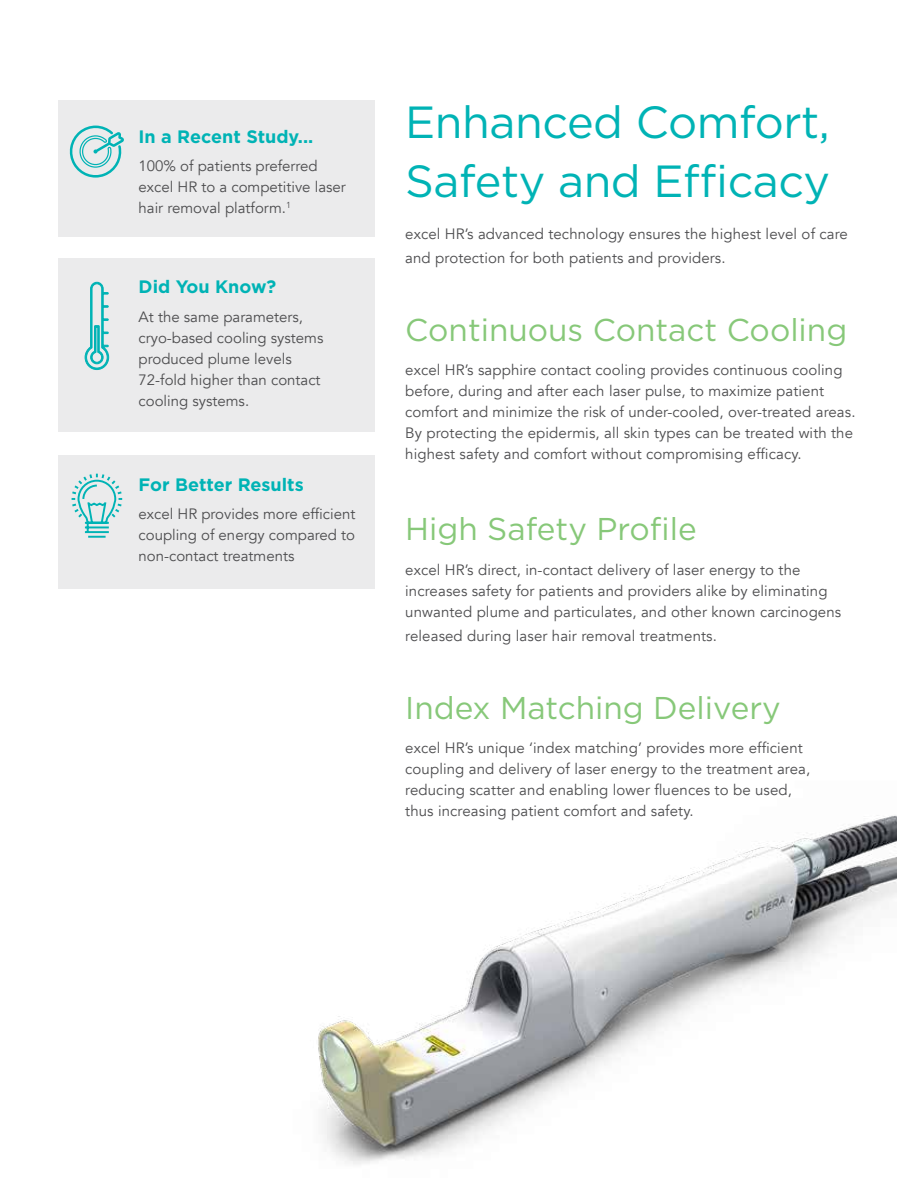
<style>
.page{position:relative;width:897px;height:1188px;background:#fff}
.page>*{position:absolute;margin:0;border:0;box-sizing:border-box;transform-origin:0 0}
.t1{font:45px/58.5px "Gotham";letter-spacing:-.01em;color:#00b3b5}
.t2{font:31.5px "Gotham";color:#87c879}
.t3{font:700 18px "Gotham";color:#00b3b5}
.t4{font:15px/21px "Avenir";letter-spacing:.01em;color:#4d4d4f}
</style>
<div class="page">
<img style="left:318px;top:815px;width:578px;height:349px">
<div style="left:58px;top:100px;width:317px;height:137px;background:#ebebec"></div>
<div style="left:58px;top:259px;width:317px;height:173px;background:#ebebec"></div>
<div style="left:58px;top:455px;width:317px;height:134px;background:#ebebec"></div>
<svg style="left:69px;top:125px;width:55px;height:53px"></svg>
<svg style="left:85px;top:282px;width:24px;height:88px"></svg>
<svg style="left:71px;top:473px;width:52px;height:65px"></svg>
<p class="t3" style="left:138px;top:124px;width:176px">In a Recent Study...</p>
<p class="t4" style="left:138px;top:156px;width:209px">100% of patients preferred excel HR to a competitive laser hair removal platform.<sup>1</sup></p>
<p class="t3" style="left:138px;top:275px;width:139px">Did You Know?</p>
<p class="t4" style="left:138px;top:306px;width:186px">At the same parameters, cryo-based cooling systems produced plume levels<br>72-fold higher than contact cooling systems.</p>
<p class="t3" style="left:138px;top:473px;width:167px">For Better Results</p>
<p class="t4" style="left:138px;top:504px;width:218px;text-align:justify">excel HR provides more efficient coupling of energy compared to non-contact treatments</p>
<h1 class="t1" style="left:405px;top:92px;width:426px">Enhanced Comfort,<br>Safety and Efficacy</h1>
<p class="t4" style="left:405px;top:222px;width:444px;line-height:24px">excel HR’s advanced technology ensures the highest level of care and protection for both patients and providers.</p>
<h2 class="t2" style="left:405px;top:309px;width:443px">Continuous Contact Cooling</h2>
<p class="t4" style="left:405px;top:360px;width:451px">excel HR’s sapphire contact cooling provides continuous cooling before, during and after each laser pulse, to maximize patient comfort and minimize the risk of under-cooled, over-treated areas.<br>By protecting the epidermis, all skin types can be treated with the highest safety and comfort without compromising efficacy.</p>
<h2 class="t2" style="left:405px;top:509px;width:293px">High Safety Profile</h2>
<p class="t4" style="left:405px;top:559px;width:437px">excel HR’s direct, in-contact delivery of laser energy to the increases safety for patients and providers alike by eliminating unwanted plume and particulates, and other known carcinogens</p>
<p class="t4" style="left:405px;top:625px;width:313px">released during laser hair removal treatments.</p>
<h2 class="t2" style="left:405px;top:687px;width:377px">Index Matching Delivery</h2>
<p class="t4" style="left:405px;top:738px;width:406px">excel HR’s unique ‘index matching’ provides more efficient coupling and delivery of laser energy to the treatment area, reducing scatter and enabling lower fluences to be used, thus increasing patient comfort and safety.</p>
</div>
